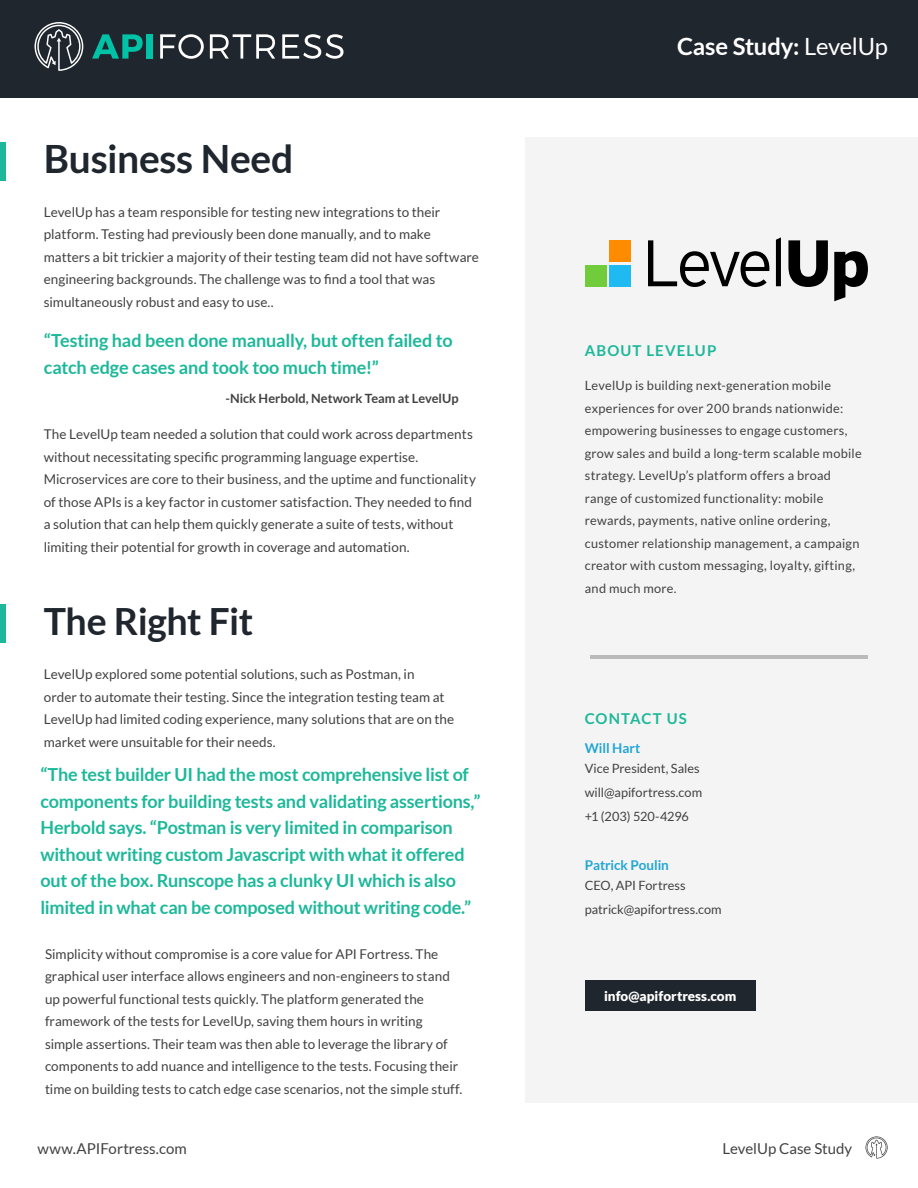
<style>
.page{position:relative;width:918px;height:1188px;background:#fff}
.page>*{position:absolute;margin:0;border:0;box-sizing:border-box;transform-origin:0 0}
.t1{font:700 39px "Lato";letter-spacing:-.005em;color:#20262e}
.t2{font:700 37.5px "Lato";letter-spacing:-.015em;color:#20262e}
.t3{font:700 23.85px "Lato";letter-spacing:-.005em;color:#fff}
.t4{font:700 18px/26.5px "Lato";letter-spacing:-.01em;color:#1db89a}
.t5{font:15px "Lato";color:#404140}
.t6{font:700 15px "Lato";letter-spacing:.07em;color:#1db899}
.t7{font:13.5px/22.5px "Lato";color:#404140}
.t8{font:700 13.5px "Lato";letter-spacing:-.005em;color:#21a6d5}
.t9{font:900 13.5px "Lato";color:#fff}
.t10{font:12.75px/22.5px "Lato";letter-spacing:.02em;color:#404140}
.t11{font:12.75px/24px "Lato";color:#404140}
.t12{font:700 12.75px "Lato";color:#404140}
.s1{font-weight:400}
</style>
<div class="page">
<div style="left:525px;top:137px;width:393px;height:965px;background:#f5f4f4"></div>
<div style="left:0;top:0;width:918px;height:97px;background:#20262e"></div>
<div style="left:585px;top:980px;width:171px;height:31px;background:#20262e"></div>
<svg style="left:648px;top:240px;width:121px;height:47px"></svg>
<svg style="left:776px;top:237px;width:5px;height:49px"></svg>
<svg style="left:788px;top:240px;width:40px;height:47px"></svg>
<svg style="left:834px;top:251px;width:34px;height:50px"></svg>
<div style="left:585px;top:265px;width:21px;height:21px;background:#70cc3b"></div>
<div style="left:610px;top:265px;width:21px;height:21px;background:#1fbaf2"></div>
<div style="left:610px;top:240px;width:21px;height:22px;background:#ff8c00"></div>
<svg style="left:92px;top:34px;width:51px;height:25px"></svg>
<div style="left:147px;top:34px;width:6px;height:25px;background:#00c2a6"></div>
<svg style="left:160px;top:34px;width:44px;height:25px"></svg>
<svg style="left:210px;top:34px;width:65px;height:25px"></svg>
<svg style="left:282px;top:34px;width:62px;height:25px"></svg>
<svg style="left:35px;top:22px;width:48px;height:49px"></svg>
<hr style="left:590px;top:656px;width:278px;height:3px;background:#bbb">
<div style="left:0;top:142px;width:6px;height:39px;background:#1db899"></div>
<div style="left:0;top:604px;width:6px;height:39px;background:#1db899"></div>
<svg style="left:866px;top:1136px;width:22px;height:23px"></svg>
<h1 class="t1" style="left:44px;top:137px;width:251px">Business Need</h1>
<p class="t7" style="left:44px;top:201px;width:437px">LevelUp has a team responsible for testing new integrations to their platform. Testing had previously been done manually, and to make matters a bit trickier a majority of their testing team did not have software engineering backgrounds. The challenge was to find a tool that was simultaneously robust and easy to use..</p>
<h3 class="t4" style="left:44px;top:327px;width:411px;line-height:27px">“Testing had been done manually, but often failed to catch edge cases and took too much time!”</h3>
<p class="t12" style="left:225px;top:391px;width:235px">-Nick Herbold, Network Team at LevelUp</p>
<p class="t7" style="left:44px;top:423px;width:434px">The LevelUp team needed a solution that could work across departments without necessitating specific programming language expertise.<br>Microservices are core to their business, and the uptime and functionality of those APIs is a key factor in customer satisfaction. They needed to find a solution that can help them quickly generate a suite of tests, without limiting their potential for growth in coverage and automation.</p>
<h2 class="t2" style="left:44px;top:600px;width:211px">The Right Fit</h2>
<p class="t7" style="left:44px;top:663px;width:412px">LevelUp explored some potential solutions, such as Postman, in<br>order to automate their testing. Since the integration testing team at LevelUp had limited coding experience, many solutions that are on the market were unsuitable for their needs.</p>
<p class="t4" style="left:40px;top:761px;width:441px">“The test builder UI had the most comprehensive list of components for building tests and validating assertions,” Herbold says. “Postman is very limited in comparison without writing custom Javascript with what it offered out of the box. Runscope has a clunky UI which is also limited in what can be composed without writing code.”</p>
<p class="t7" style="left:45px;top:943px;width:419px">Simplicity without compromise is a core value for API Fortress. The graphical user interface allows engineers and non-engineers to stand up powerful functional tests quickly. The platform generated the framework of the tests for LevelUp, saving them hours in writing simple assertions. Their team was then able to leverage the library of components to add nuance and intelligence to the tests. Focusing their time on building tests to catch edge case scenarios, not the simple stuff.</p>
<h3 class="t3" style="left:677px;top:32px;width:212px">Case Study: <span class="s1">LevelUp</span></h3>
<p class="t6" style="left:585px;top:342px;width:133px">ABOUT LEVELUP</p>
<p class="t10" style="left:585px;top:374px;width:278px">LevelUp is building next-generation mobile experiences for over 200 brands nationwide: empowering businesses to engage customers, grow sales and build a long-term scalable mobile strategy. LevelUp’s platform offers a broad range of customized functionality: mobile rewards, payments, native online ordering, customer relationship management, a campaign creator with custom messaging, loyalty, gifting, and much more.</p>
<p class="t6" style="left:585px;top:710px;width:103px">CONTACT US</p>
<p class="t8" style="left:585px;top:741px;width:57px">Will Hart</p>
<p class="t11" style="left:585px;top:756px;width:119px">Vice President, Sales will@apifortress.com +1 (203) 520-4296</p>
<p class="t8" style="left:585px;top:858px;width:86px">Patrick Poulin</p>
<p class="t11" style="left:585px;top:873px;width:138px">CEO, API Fortress patrick@apifortress.com</p>
<p class="t9" style="left:604px;top:988px;width:134px">info@apifortress.com</p>
<p class="t5" style="left:38px;top:1140px;width:151px">www.APIFortress.com</p>
<p class="t5" style="left:722px;top:1140px;width:131px">LevelUp Case Study</p>
</div>
